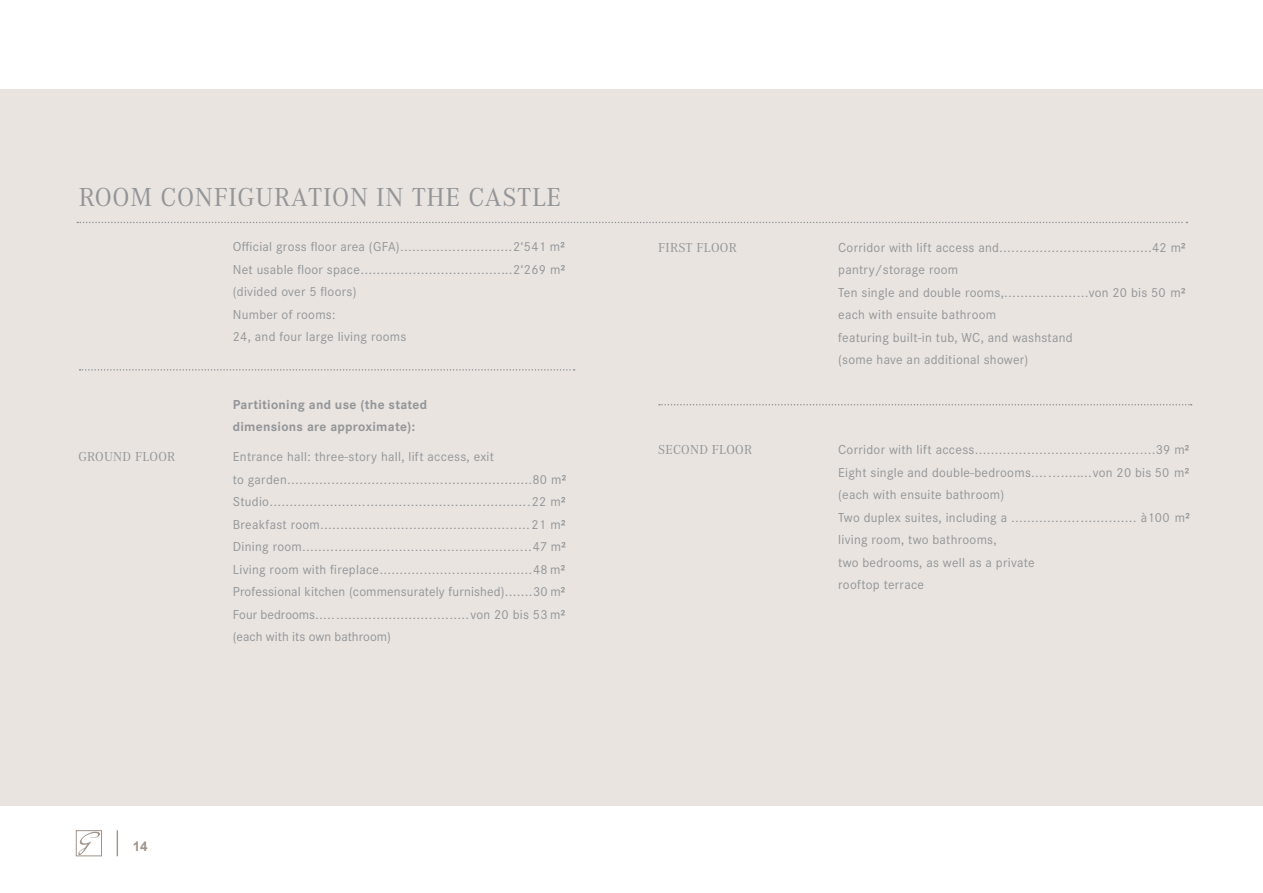
<style>
.page{position:relative;width:1263px;height:893px;background:#fff}
.page>*{position:absolute;margin:0;border:0;box-sizing:border-box;transform-origin:0 0}
.t1{font:27px "Corporate A";letter-spacing:.025em;color:#939598}
.t2{font:13.5px/22.5px "Arial";color:#939598;text-align:justify}
.t3{font:13.5px/22.5px "Corporate S";letter-spacing:.02em;color:#939598}
.t4{font:700 13.5px/22.5px "Corporate S";letter-spacing:.02em;color:#939598}
.t5{font:13.5px "Corporate A";letter-spacing:.02em;color:#939598}
.t6{font:13.5px "Corporate S";color:#939598}
.t7{font:700 13.5px "Arial";color:#9f948a}
.s1{font-family:"Arial"}
.s2{font-family:"Franklin Gothic";font-weight:500;font-stretch:condensed}
.s3{font-family:"Corporate S"}
</style>
<div class="page">
<div style="left:76px;top:830px;width:26px;height:26px;border:1px solid #9f948a"></div>
<svg style="left:78px;top:831px;width:24px;height:24px"></svg>
<svg style="left:117px;top:830px;width:1px;height:26px"></svg>
<div style="left:0;top:90px;width:1263px;height:716px;background:#e9e4e0"></div>
<svg style="left:77px;top:222px;width:1110px;height:1px"></svg>
<svg style="left:659px;top:404px;width:533px;height:1px"></svg>
<svg style="left:80px;top:369px;width:495px;height:2px"></svg>
<h1 class="t1" style="left:79px;top:179px;width:484px">ROOM CONFIGURATION IN THE CASTLE</h1>
<p class="t3" style="left:233px;top:235px;width:334px">Official gross floor area (GFA)<span class="s1">............................</span>2‘541 m<span class="s2">²</span></p>
<p class="t2" style="left:233px;top:258px;width:334px"><span class="s3">Net usable floor space</span>......................................<span class="s3">2‘269 m</span><span class="s2">²</span></p>
<p class="t3" style="left:233px;top:280px;width:175px">(divided over 5 floors)<br>Number of rooms:<br>24, and four large living rooms</p>
<p class="t4" style="left:233px;top:393px;width:196px">Partitioning and use (the stated dimensions are approximate):</p>
<p class="t5" style="left:78px;top:448px;width:98px">GROUND FLOOR</p>
<p class="t3" style="left:233px;top:445px;width:263px">Entrance hall: three-story hall, lift access, exit</p>
<p class="t2" style="left:233px;top:468px;width:335px"><span class="s3">to garden</span>.............................................................<span class="s3">80 m</span><span class="s2">²<br></span><span class="s3">Studio</span>.................................................................<span class="s3">22 m</span><span class="s2">²<br></span><span class="s3">Breakfast room</span>....................................................<span class="s3">21 m</span><span class="s2">²<br></span><span class="s3">Dining room</span>.........................................................<span class="s3">47 m</span><span class="s2">²<br></span><span class="s3">Living room with fireplace</span>......................................<span class="s3">48 m</span><span class="s2">²</span></p>
<p class="t3" style="left:233px;top:580px;width:334px">Professional kitchen (commensurately furnished)<span class="s1">.......</span>30 m<span class="s2">²</span></p>
<p class="t2" style="left:233px;top:603px;width:334px"><span class="s3">Four bedrooms</span>......................................<span class="s3">von 20 bis 53 m</span><span class="s2">²</span></p>
<p class="t6" style="left:233px;top:628px;width:160px">(each with its own bathroom)</p>
<p class="t7" style="left:133px;top:837px;width:17px">14</p>
<p class="t5" style="left:658px;top:238px;width:80px">FIRST FLOOR</p>
<p class="t2" style="left:838px;top:236px;width:349px"><span class="s3">Corridor with lift access and</span>......................................<span class="s3">42 m</span><span class="s2">²</span></p>
<p class="t3" style="left:838px;top:258px;width:349px">pantry/storage room<br>Ten single and double rooms,<span class="s1">.....................</span>von 20 bis 50 m<span class="s2">² </span>each with ensuite bathroom<br>featuring built-in tub, WC, and washstand<br>(some have an additional shower)</p>
<p class="t5" style="left:658px;top:440px;width:95px">SECOND FLOOR</p>
<p class="t2" style="left:838px;top:438px;width:353px"><span class="s3">Corridor with lift access</span>.............................................<span class="s3">39 m</span><span class="s2">²</span></p>
<p class="t3" style="left:838px;top:460px;width:353px">Eight single and double-bedrooms<span class="s1">...............</span>von 20 bis 50 m<span class="s2">² </span>(each with ensuite bathroom)<br>Two duplex suites, including a <span class="s1">...............................</span> à100 m<span class="s2">² </span>living room, two bathrooms,<br>two bedrooms, as well as a private<br>rooftop terrace</p>
</div>
